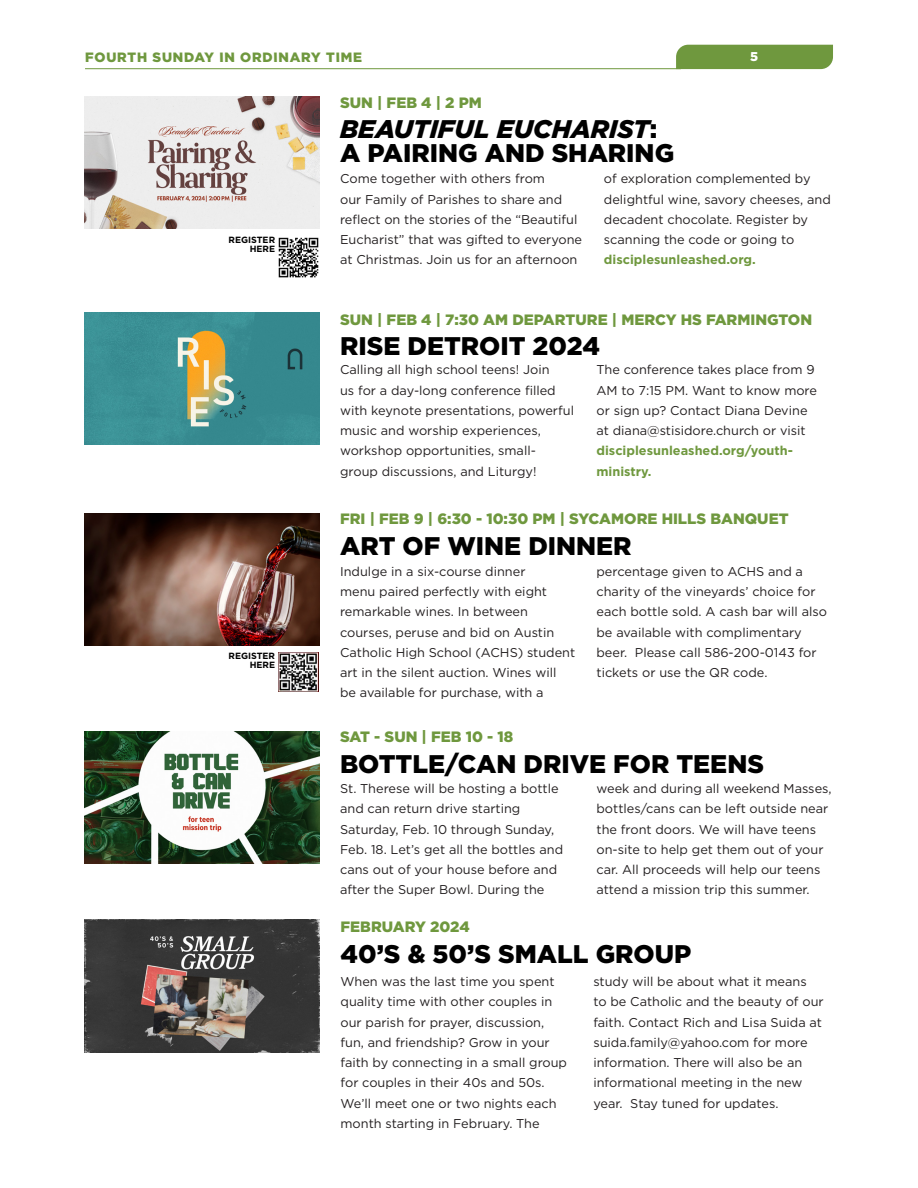
<style>
.page{position:relative;width:918px;height:1188px;background:#fff}
.page>*{position:absolute;margin:0;border:0;box-sizing:border-box;transform-origin:0 0}
.Event_Title{font:900 25.5px/24px "Gotham";color:#000}
.Event_Date{font:900 15px "Gotham";color:#6f983e}
.t1{font:900 13.5px "Gotham";color:#6f983e}
.t2{font:12.75px/20.2px "Gotham";color:#231f20}
.t3{font:900 12.75px "Gotham";color:#fff}
.body{font:700 9px "Gotham";color:#000}
.s1{font-style:italic}
.s2{font-weight:700;color:#6f983e}
</style>
<div class="page">
<hr style="left:85px;top:68px;width:596px;height:1px;background:#6f983e">
<div style="left:676px;top:45px;width:157px;height:24px;background:#6f983e"></div>
<img style="left:84px;top:313px;width:235px;height:132px">
<img style="left:84px;top:97px;width:235px;height:132px">
<img style="left:279px;top:237px;width:40px;height:40px">
<img style="left:84px;top:513px;width:235px;height:132px">
<img style="left:279px;top:652px;width:40px;height:40px">
<img style="left:84px;top:920px;width:235px;height:132px">
<img style="left:84px;top:731px;width:235px;height:133px">
<p class="t1" style="left:85px;top:48px;width:279px">FOURTH SUNDAY IN ORDINARY TIME</p>
<p class="t3" style="left:750px;top:47px;width:10px">5</p>
<p class="body" style="left:229px;top:234px;width:48px">REGISTER</p>
<p class="body" style="left:250px;top:243px;width:27px">HERE</p>
<p class="body" style="left:229px;top:649px;width:48px">REGISTER</p>
<p class="body" style="left:250px;top:658px;width:27px">HERE</p>
<p class="Event_Date" style="left:340px;top:92px;width:143px">SUN | FEB 4 | 2 PM</p>
<p class="Event_Title" style="left:340px;top:117px;width:336px"><span class="s1">BEAUTIFUL EUCHARIST</span>:<br>A PAIRING AND SHARING</p>
<p class="t2" style="left:340px;top:168px;width:244px">Come together with others from<br>our Family of Parishes to share and reflect on the stories of the “Beautiful Eucharist” that was gifted to everyone at Christmas. Join us for an afternoon</p>
<p class="t2" style="left:604px;top:168px;width:228px">of exploration complemented by delightful wine, savory cheeses, and decadent chocolate. Register by scanning the code or going to <span class="s2">disciplesunleashed.org.</span></p>
<p class="Event_Date" style="left:340px;top:309px;width:474px">SUN | FEB 4 | 7:30 AM DEPARTURE | MERCY HS FARMINGTON</p>
<p class="Event_Title" style="left:340px;top:334px;width:261px">RISE DETROIT 2024</p>
<p class="t2" style="left:340px;top:360px;width:235px">Calling all high school teens! Join<br>us for a day-long conference filled with keynote presentations, powerful music and worship experiences, workshop opportunities, small&shy;group discussions, and Liturgy!</p>
<p class="t2" style="left:597px;top:360px;width:222px">The conference takes place from 9<br>AM to 7:15 PM. Want to know more or sign up? Contact Diana Devine at diana@stisidore.church or visit <span class="s2">disciplesunleashed.org/youth&shy;ministry.</span></p>
<p class="Event_Date" style="left:340px;top:508px;width:450px">FRI | FEB 9 | 6:30 - 10:30 PM | SYCAMORE HILLS BANQUET</p>
<p class="Event_Title" style="left:340px;top:533px;width:293px">ART OF WINE DINNER</p>
<p class="t2" style="left:340px;top:561px;width:237px">Indulge in a six-course dinner<br>menu paired perfectly with eight remarkable wines. In between courses, peruse and bid on Austin Catholic High School (ACHS) student art in the silent auction. Wines will be available for purchase, with a</p>
<p class="t2" style="left:597px;top:561px;width:232px">percentage given to ACHS and a charity of the vineyards’ choice for each bottle sold. A cash bar will also be available with complimentary beer. Please call 586-200-0143 for tickets or use the QR code.</p>
<p class="Event_Date" style="left:340px;top:727px;width:175px">SAT - SUN | FEB 10 - 18</p>
<p class="Event_Title" style="left:340px;top:752px;width:425px">BOTTLE/CAN DRIVE FOR TEENS</p>
<p class="t2" style="left:340px;top:778px;width:225px">St. Therese will be hosting a bottle and can return drive starting Saturday, Feb. 10 through Sunday, Feb. 18. Let’s get all the bottles and cans out of your house before and after the Super Bowl. During the</p>
<p class="t2" style="left:597px;top:778px;width:237px">week and during all weekend Masses, bottles/cans can be left outside near the front doors. We will have teens on-site to help get them out of your car. All proceeds will help our teens attend a mission trip this summer.</p>
<p class="Event_Date" style="left:341px;top:916px;width:131px">FEBRUARY 2024</p>
<p class="Event_Title" style="left:341px;top:941px;width:352px">40’S &amp; 50’S SMALL GROUP</p>
<p class="t2" style="left:341px;top:971px;width:228px">When was the last time you spent quality time with other couples in our parish for prayer, discussion, fun, and friendship? Grow in your faith by connecting in a small group for couples in their 40s and 50s.<br>We’ll meet one or two nights each month starting in February. The</p>
<p class="t2" style="left:593px;top:971px;width:232px">study will be about what it means<br>to be Catholic and the beauty of our faith. Contact Rich and Lisa Suida at suida.family@yahoo.com for more information. There will also be an informational meeting in the new year. Stay tuned for updates.</p>
</div>
